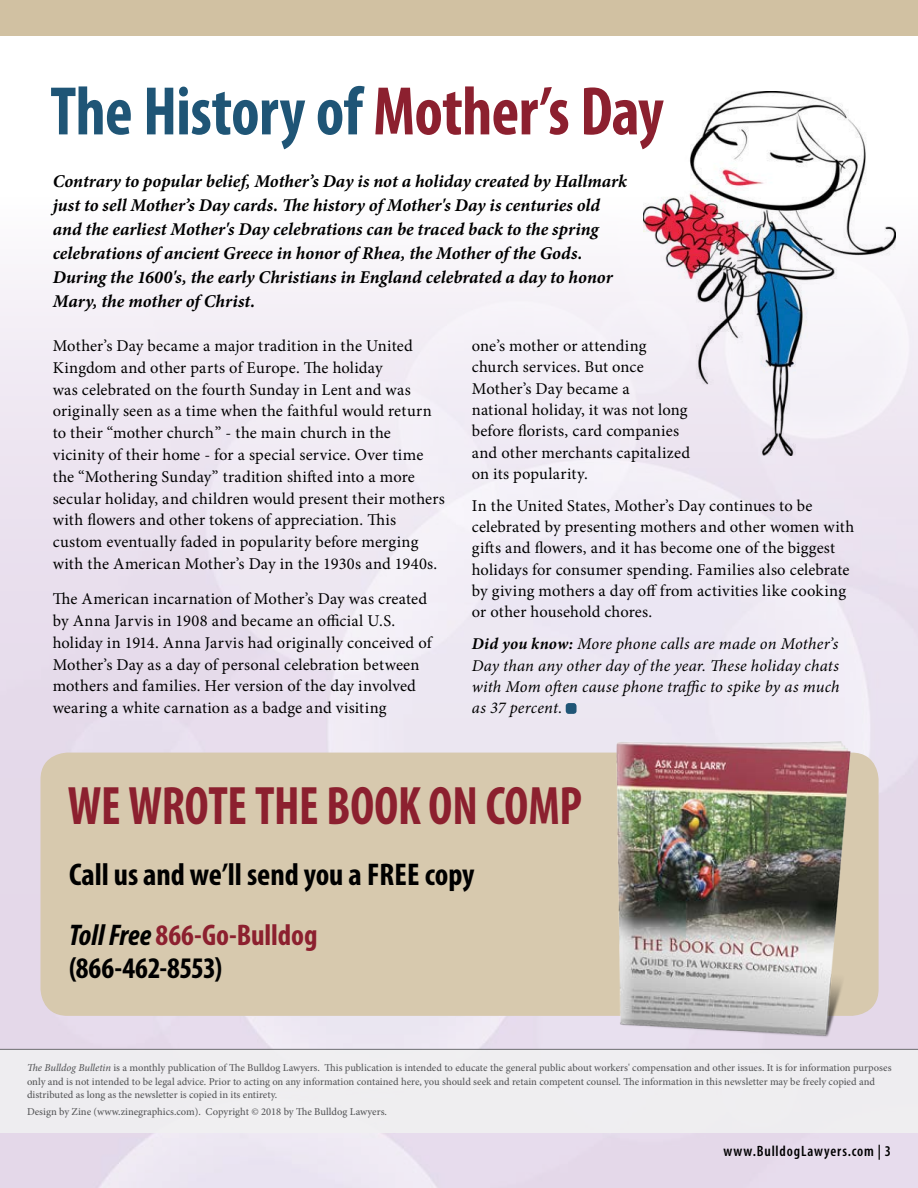
<style>
.page{position:relative;width:918px;height:1188px;background:#fff}
.page>*{position:absolute;margin:0;border:0;box-sizing:border-box;transform-origin:0 0}
.t1{font:700 condensed 69.3px "Myriad Pro";letter-spacing:-.01em;color:#1f5576;scale:.95 1}
.t2{font:700 condensed 54.45px "Myriad Pro";letter-spacing:-.005em;color:#8c202f;scale:.91 1}
.t3{font:700 condensed 31.5px "Myriad Pro";color:#000}
.t4{font:700 condensed 30px/33px "Myriad Pro";color:#8c202f}
.t5{font:italic 700 18px/24px "Minion Pro";color:#000}
.t6{font:16.5px/21.8px "Minion Pro";letter-spacing:.01em;color:#000}
.t7{font:italic 16.5px/21.3px "Minion Pro";letter-spacing:.01em;color:#000;text-align:justify}
.t8{font:600 condensed 15px "Myriad Pro";letter-spacing:.055em;color:#000}
.t9{font:500 10.5px/13.5px "Minion Pro";color:#58595b}
.s1{color:#8c202f}
.s2{font-weight:700}
.s3{font-style:italic;color:#000}
.s4{color:#000}
.s5{font-style:italic}
</style>
<div class="page">
<img style="left:0;top:228px;width:918px;height:960px">
<div style="left:0;top:1050px;width:918px;height:82px;background:#f1f1f2"></div>
<hr style="left:0;top:1049px;width:918px;height:1px;background:#6d6e71">
<div style="left:0;top:0;width:918px;height:36px;background:#d1c1a2"></div>
<div style="left:40px;top:753px;width:839px;height:263px;background:#d7c9ae;border-radius:27px"></div>
<img style="left:565px;top:729px;width:295px;height:321px">
<img style="left:643px;top:91px;width:252px;height:364px">
<div style="left:566px;top:703px;width:11px;height:11px;background:#1f5576;border-radius:3px"></div>
<h1 class="t1" style="left:50px;top:68px;width:647px">The History of <span class="s1">Mother’s Day</span></h1>
<p class="t5" style="left:53px;top:169px;width:576px">Contrary to popular belief, Mother’s Day is not a holiday created by Hallmark just to sell Mother’s Day cards. The history of Mother's Day is centuries old and the earliest Mother's Day celebrations can be traced back to the spring celebrations of ancient Greece in honor of Rhea, the Mother of the Gods.<br>During the 1600's, the early Christians in England celebrated a day to honor Mary, the mother of Christ.</p>
<p class="t6" style="left:53px;top:335px;width:394px">Mother’s Day became a major tradition in the United Kingdom and other parts of Europe. The holiday<br>was celebrated on the fourth Sunday in Lent and was originally seen as a time when the faithful would return to their “mother church” - the main church in the vicinity of their home - for a special service. Over time the “Mothering Sunday” tradition shifted into a more secular holiday, and children would present their mothers with flowers and other tokens of appreciation. This custom eventually faded in popularity before merging with the American Mother’s Day in the 1930s and 1940s.</p>
<p class="t6" style="left:53px;top:588px;width:380px">The American incarnation of Mother’s Day was created by Anna Jarvis in 1908 and became an official U.S. holiday in 1914. Anna Jarvis had originally conceived of Mother’s Day as a day of personal celebration between mothers and families. Her version of the day involved wearing a white carnation as a badge and visiting</p>
<p class="t6" style="left:472px;top:335px;width:220px;line-height:21.3px">one’s mother or attending church services. But once<br>Mother’s Day became a<br>national holiday, it was not long before florists, card companies and other merchants capitalized on its popularity.</p>
<p class="t6" style="left:472px;top:495px;width:384px;line-height:21.3px">In the United States, Mother’s Day continues to be celebrated by presenting mothers and other women with gifts and flowers, and it has become one of the biggest holidays for consumer spending. Families also celebrate by giving mothers a day off from activities like cooking or other household chores.</p>
<p class="t7" style="left:472px;top:633px;width:369px"><span class="s2">Did you know:</span> More phone calls are made on Mother’s Day than any other day of the year. These holiday chats with Mom often cause phone traffic to spike by as much as 37 percent.</p>
<h2 class="t2" style="left:68px;top:771px;width:567px">WE WROTE THE BOOK ON COMP</h2>
<h3 class="t3" style="left:69px;top:855px;width:407px">Call us and we’ll send you a FREE copy</h3>
<h3 class="t4" style="left:69px;top:918px;width:250px"><span class="s3">Toll Free</span> 866-Go-Bulldog <span class="s4">(866-462-8553)</span></h3>
<p class="t9" style="left:27px;top:1061px;width:866px"><span class="s5">The Bulldog Bulletin</span> is a monthly publication of The Bulldog Lawyers. This publication is intended to educate the general public about workers' compensation and other issues. It is for information purposes only and is not intended to be legal advice. Prior to acting on any information contained here, you should seek and retain competent counsel. The information in this newsletter may be freely copied and distributed as long as the newsletter is copied in its entirety.</p>
<p class="t9" style="left:27px;top:1105px;width:362px">Design by Zine (www.zinegraphics.com). Copyright © 2018 by The Bulldog Lawyers.</p>
<p class="t8" style="left:723px;top:1143px;width:169px">www.BulldogLawyers.com | 3</p>
</div>
